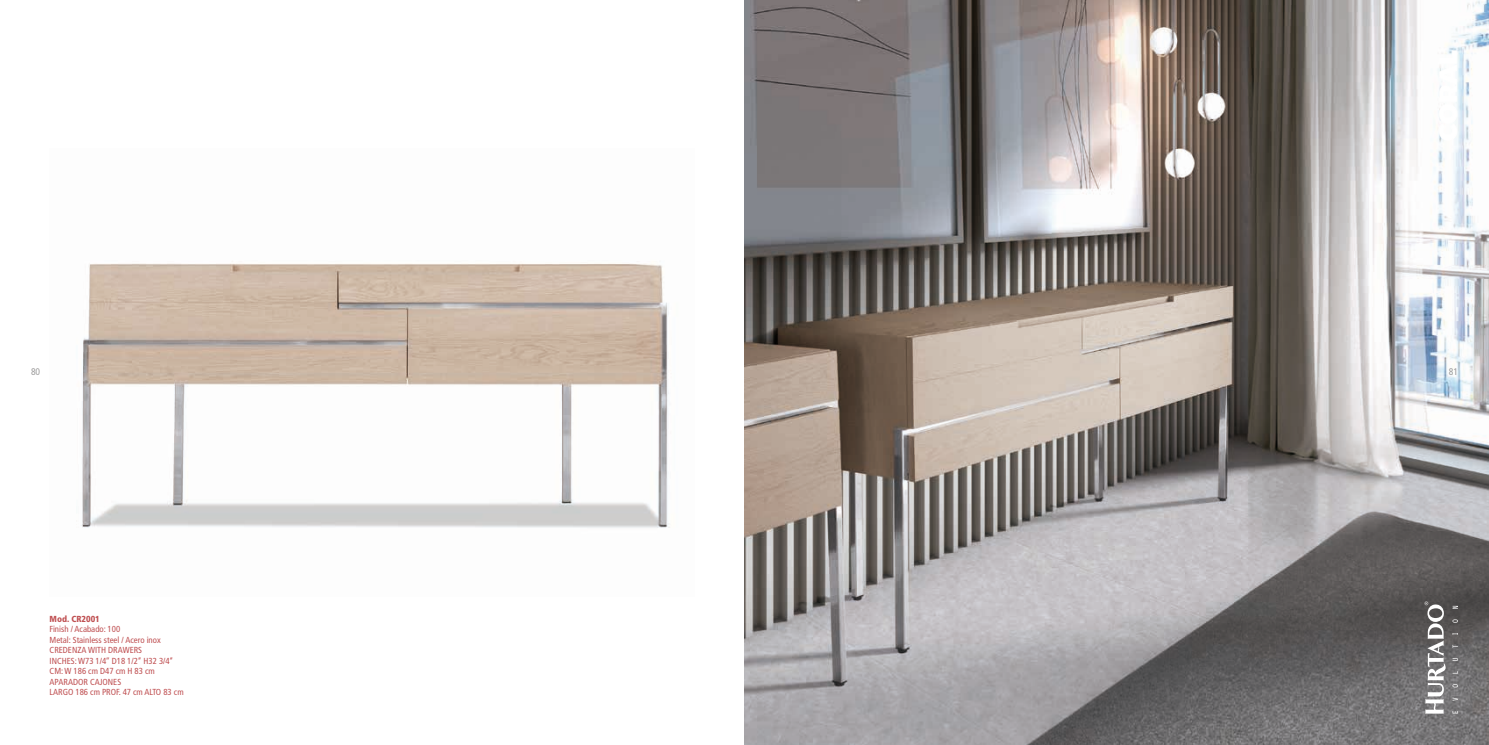
<style>
.page{position:relative;width:1489px;height:745px;background:#fff}
.page>*{position:absolute;margin:0;border:0;box-sizing:border-box;transform-origin:0 0}
.t1{font:900 25.38px "Montserrat";color:#fff}
.t2{font:condensed 9.62px "Frutiger LT Std";color:#9e9d9d}
.t3{font:condensed 8.75px "Frutiger LT Std";color:#bf4f51}
.t4{font:900 condensed 8.75px "Frutiger LT Std";color:#bf4f51}
</style>
<div class="page">
<img style="left:81px;top:261px;width:589px;height:267px">
<img style="left:744px;top:0;width:744px;height:744px">
<svg style="left:1424px;top:601px;width:21px;height:112px"></svg>
<svg style="left:1452px;top:605px;width:5px;height:108px"></svg>
<p class="t2" style="left:31px;top:366px;width:11px">80</p>
<p class="t4" style="left:50px;top:613px;width:52px">Mod. CR2001</p>
<p class="t3" style="left:50px;top:623px;width:72px">Finish / Acabado: 100</p>
<p class="t3" style="left:50px;top:634px;width:113px">Metal: Stainless steel / Acero inox</p>
<p class="t3" style="left:50px;top:644px;width:94px">CREDENZA WITH DRAWERS</p>
<p class="t3" style="left:50px;top:655px;width:125px">INCHES: W73 1/4’’ D18 1/2’’ H32 3/4’’</p>
<p class="t3" style="left:50px;top:665px;width:107px">CM: W 186 cm D47 cm H 83 cm</p>
<p class="t3" style="left:50px;top:676px;width:73px">APARADOR CAJONES</p>
<p class="t3" style="left:50px;top:686px;width:135px">LARGO 186 cm PROF. 47 cm ALTO 83 cm</p>
<h1 class="t1" style="left:1427px;top:141px;width:92px;rotate:-90deg">CORAL</h1>
<p class="t2" style="left:1448px;top:366px;width:11px">81</p>
</div>
